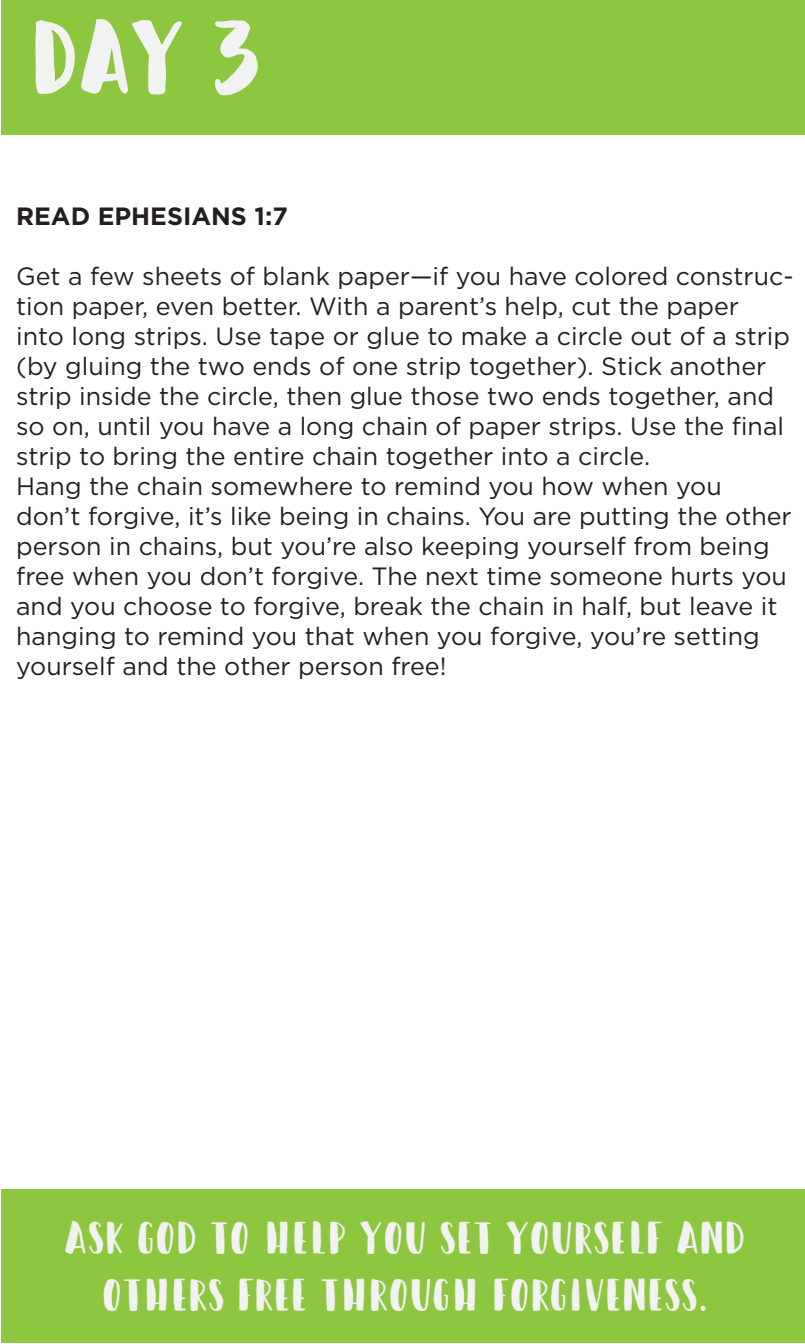
<style>
.page{position:relative;width:805px;height:1344px;background:#fff}
.page>*{position:absolute;margin:0;border:0;box-sizing:border-box;transform-origin:0 0}
.t1{font:105px "Happy Camper Regular";color:#f1f2f2}
.t2{font:47.5px/57px "Happy Camper Regular";color:#f1f2f2;text-align:center}
.t3{font:25px/30px "Gotham";color:#231f20}
.t4{font:700 25px "Gotham";color:#231f20}
</style>
<div class="page">
<div style="left:1px;top:0;width:804px;height:135px;background:#8dc63f"></div>
<svg style="left:35px;top:19px;width:146px;height:76px"></svg>
<svg style="left:215px;top:20px;width:43px;height:76px"></svg>
<div style="left:1px;top:1189px;width:804px;height:153px;background:#8dc63f"></div>
<h1 class="t1" style="left:31px;top:-4px;width:230px">DAY 3</h1>
<p class="t4" style="left:16px;top:205px;width:273px">READ EPHESIANS 1:7</p>
<p class="t3" style="left:16px;top:263px;width:779px">Get a few sheets of blank paper—if you have colored construc&shy;tion paper, even better. With a parent’s help, cut the paper<br>into long strips. Use tape or glue to make a circle out of a strip (by gluing the two ends of one strip together). Stick another strip inside the circle, then glue those two ends together, and so on, until you have a long chain of paper strips. Use the final strip to bring the entire chain together into a circle.<br>Hang the chain somewhere to remind you how when you<br>don’t forgive, it’s like being in chains. You are putting the other person in chains, but you’re also keeping yourself from being free when you don’t forgive. The next time someone hurts you and you choose to forgive, break the chain in half, but leave it hanging to remind you that when you forgive, you’re setting yourself and the other person free!</p>
<h2 class="t2" style="left:64px;top:1208px;width:683px">ASK GOD TO HELP YOU SET YOURSELF AND<br>OTHERS FREE THROUGH FORGIVENESS.</h2>
</div>
